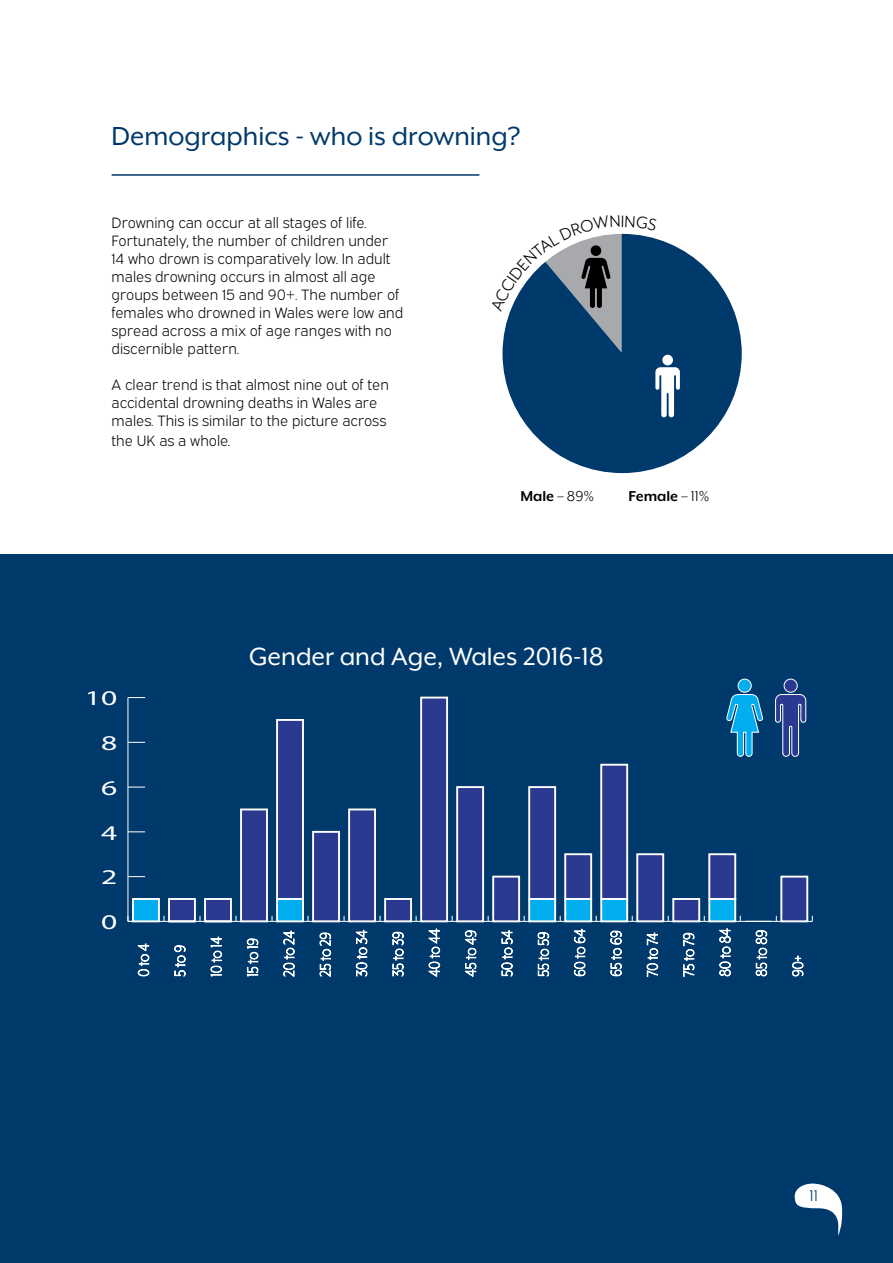
<style>
.page{position:relative;width:893px;height:1263px;background:#fff}
.page>*{position:absolute;margin:0;border:0;box-sizing:border-box;transform-origin:0 0}
.t1{font:30px "Mr Eaves XL Mod OT";color:#00396b}
.t2{font:28.65px "Mr Eaves XL Mod OT";color:#fff}
.t3{font:21px "Myriad Pro";color:#fff;scale:1.5 1}
.t4{font:18px "Mr Eaves XL Mod OT";color:#00396b}
.t5{font:700 16.5px "Mr Eaves XL Mod OT";color:#000}
.t6{font:15px/18px "Expressway Lt";color:#000}
.s1{font-weight:400}
</style>
<div class="page">
<div style="left:0;top:555px;width:893px;height:708px;background:#00396b"></div>
<hr style="left:112px;top:174px;width:367px;height:2px;background:#00396b">
<svg style="left:502px;top:239px;width:240px;height:234px;fill:#00396b"></svg>
<div style="left:662px;top:355px;width:11px;height:10px;background:#fff;border-radius:50%"></div>
<svg style="left:655px;top:367px;width:25px;height:50px"></svg>
<hr style="left:128px;top:921px;width:684px;height:1px;background:#fff">
<hr style="left:127px;top:697px;width:1px;height:224px;background:#fff">
<svg style="left:127px;top:916px;width:5px;height:6px"></svg>
<svg style="left:128px;top:876px;width:17px;height:1px"></svg>
<svg style="left:128px;top:831px;width:17px;height:1px"></svg>
<svg style="left:128px;top:787px;width:17px;height:1px"></svg>
<svg style="left:128px;top:742px;width:17px;height:1px"></svg>
<svg style="left:128px;top:697px;width:17px;height:1px"></svg>
<div style="left:169px;top:899px;width:26px;height:22px;background:#2b3990"></div>
<div style="left:168px;top:898px;width:28px;height:24px;border:2px solid #fff"></div>
<div style="left:205px;top:899px;width:26px;height:22px;background:#2b3990"></div>
<div style="left:204px;top:898px;width:28px;height:24px;border:2px solid #fff"></div>
<div style="left:241px;top:809px;width:26px;height:112px;background:#2b3990"></div>
<div style="left:240px;top:808px;width:28px;height:114px;border:2px solid #fff"></div>
<div style="left:277px;top:720px;width:26px;height:179px;background:#2b3990"></div>
<div style="left:276px;top:719px;width:28px;height:181px;border:2px solid #fff"></div>
<div style="left:313px;top:832px;width:26px;height:89px;background:#2b3990"></div>
<div style="left:312px;top:831px;width:28px;height:91px;border:2px solid #fff"></div>
<div style="left:349px;top:809px;width:26px;height:112px;background:#2b3990"></div>
<div style="left:348px;top:808px;width:28px;height:114px;border:2px solid #fff"></div>
<div style="left:385px;top:899px;width:26px;height:22px;background:#2b3990"></div>
<div style="left:384px;top:898px;width:28px;height:24px;border:2px solid #fff"></div>
<div style="left:421px;top:697px;width:26px;height:224px;background:#2b3990"></div>
<div style="left:420px;top:697px;width:28px;height:225px;border:2px solid #fff"></div>
<div style="left:457px;top:787px;width:26px;height:134px;background:#2b3990"></div>
<div style="left:456px;top:786px;width:28px;height:136px;border:2px solid #fff"></div>
<div style="left:493px;top:877px;width:26px;height:44px;background:#2b3990"></div>
<div style="left:492px;top:876px;width:28px;height:46px;border:2px solid #fff"></div>
<div style="left:529px;top:787px;width:26px;height:112px;background:#2b3990"></div>
<div style="left:528px;top:786px;width:28px;height:114px;border:2px solid #fff"></div>
<div style="left:565px;top:854px;width:26px;height:45px;background:#2b3990"></div>
<div style="left:564px;top:853px;width:28px;height:47px;border:2px solid #fff"></div>
<div style="left:601px;top:765px;width:26px;height:134px;background:#2b3990"></div>
<div style="left:600px;top:764px;width:28px;height:136px;border:2px solid #fff"></div>
<div style="left:637px;top:854px;width:26px;height:67px;background:#2b3990"></div>
<div style="left:636px;top:853px;width:28px;height:69px;border:2px solid #fff"></div>
<div style="left:673px;top:899px;width:26px;height:22px;background:#2b3990"></div>
<div style="left:672px;top:898px;width:28px;height:24px;border:2px solid #fff"></div>
<div style="left:709px;top:854px;width:26px;height:45px;background:#2b3990"></div>
<div style="left:708px;top:853px;width:28px;height:47px;border:2px solid #fff"></div>
<div style="left:781px;top:877px;width:26px;height:44px;background:#2b3990"></div>
<div style="left:780px;top:876px;width:28px;height:46px;border:2px solid #fff"></div>
<div style="left:133px;top:899px;width:26px;height:22px;background:#00aeef"></div>
<div style="left:132px;top:898px;width:28px;height:24px;border:2px solid #fff"></div>
<hr style="left:169px;top:920px;width:26px;height:2px;background:#fff">
<hr style="left:205px;top:920px;width:26px;height:2px;background:#fff">
<svg style="left:236px;top:916px;width:37px;height:6px"></svg>
<div style="left:277px;top:899px;width:26px;height:22px;background:#00aeef"></div>
<div style="left:276px;top:898px;width:28px;height:24px;border:2px solid #fff"></div>
<svg style="left:308px;top:916px;width:217px;height:6px"></svg>
<div style="left:529px;top:899px;width:26px;height:22px;background:#00aeef"></div>
<div style="left:528px;top:898px;width:28px;height:24px;border:2px solid #fff"></div>
<div style="left:565px;top:899px;width:26px;height:22px;background:#00aeef"></div>
<div style="left:564px;top:898px;width:28px;height:24px;border:2px solid #fff"></div>
<div style="left:601px;top:899px;width:26px;height:22px;background:#00aeef"></div>
<div style="left:600px;top:898px;width:28px;height:24px;border:2px solid #fff"></div>
<svg style="left:632px;top:916px;width:73px;height:6px"></svg>
<div style="left:709px;top:899px;width:26px;height:22px;background:#00aeef"></div>
<div style="left:708px;top:898px;width:28px;height:24px;border:2px solid #fff"></div>
<svg style="left:740px;top:916px;width:73px;height:6px"></svg>
<svg style="left:138px;top:943px;width:11px;height:33px"></svg>
<svg style="left:174px;top:945px;width:12px;height:31px"></svg>
<svg style="left:210px;top:936px;width:12px;height:40px"></svg>
<svg style="left:247px;top:938px;width:11px;height:38px"></svg>
<svg style="left:283px;top:931px;width:12px;height:46px"></svg>
<svg style="left:319px;top:932px;width:12px;height:45px"></svg>
<svg style="left:356px;top:930px;width:11px;height:46px"></svg>
<svg style="left:392px;top:932px;width:12px;height:44px"></svg>
<svg style="left:428px;top:928px;width:12px;height:49px"></svg>
<svg style="left:465px;top:930px;width:11px;height:47px"></svg>
<svg style="left:501px;top:930px;width:12px;height:46px"></svg>
<svg style="left:537px;top:932px;width:12px;height:44px"></svg>
<svg style="left:574px;top:929px;width:11px;height:47px"></svg>
<svg style="left:610px;top:930px;width:12px;height:46px"></svg>
<svg style="left:646px;top:932px;width:12px;height:45px"></svg>
<svg style="left:683px;top:933px;width:12px;height:44px"></svg>
<svg style="left:719px;top:928px;width:12px;height:48px"></svg>
<svg style="left:755px;top:930px;width:12px;height:46px"></svg>
<svg style="left:792px;top:955px;width:12px;height:21px"></svg>
<svg style="left:726px;top:694px;width:37px;height:63px"></svg>
<div style="left:738px;top:679px;width:13px;height:13px;background:#00aeef;border-radius:50%"></div>
<div style="left:738px;top:679px;width:14px;height:14px;border:1px solid #fff;border-radius:50%"></div>
<div style="left:784px;top:679px;width:13px;height:13px;background:#2b3990;border-radius:50%"></div>
<div style="left:784px;top:679px;width:14px;height:14px;border:1px solid #fff;border-radius:50%"></div>
<svg style="left:775px;top:694px;width:32px;height:63px"></svg>
<svg style="left:794px;top:1183px;width:49px;height:52px"></svg>
<svg style="left:502px;top:233px;width:155px;height:119px"></svg>
<h1 class="t1" style="left:112px;top:121px;width:410px">Demographics - who is drowning?</h1>
<p class="t6" style="left:112px;top:212px;width:293px">Drowning can occur at all stages of life.<br>Fortunately, the number of children under 14 who drown is comparatively low. In adult males drowning occurs in almost all age groups between 15 and 90+. The number of females who drowned in Wales were low and spread across a mix of age ranges with no discernible pattern.</p>
<p class="t6" style="left:112px;top:374px;width:279px">A clear trend is that almost nine out of ten accidental drowning deaths in Wales are males. This is similar to the picture across</p>
<p class="t6" style="left:112px;top:430px;width:120px">the UK as a whole.</p>
<p class="t5" style="left:520px;top:488px;width:75px">Male <span class="s1">– 89%</span></p>
<p class="t5" style="left:628px;top:488px;width:83px">Female <span class="s1">– 11%</span></p>
<h3 class="t3" style="left:85px;top:685px;width:23px">10</h3>
<h3 class="t3" style="left:101px;top:730px;width:12px">8</h3>
<h3 class="t3" style="left:101px;top:775px;width:12px">6</h3>
<h3 class="t3" style="left:101px;top:820px;width:12px">4</h3>
<h3 class="t3" style="left:101px;top:864px;width:12px">2</h3>
<h3 class="t3" style="left:101px;top:909px;width:12px">0</h3>
<h2 class="t2" style="left:249px;top:642px;width:356px">Gender and Age, Wales 2016-18</h2>
<p class="t4" style="left:809px;top:1187px;width:10px">11</p>
</div>
